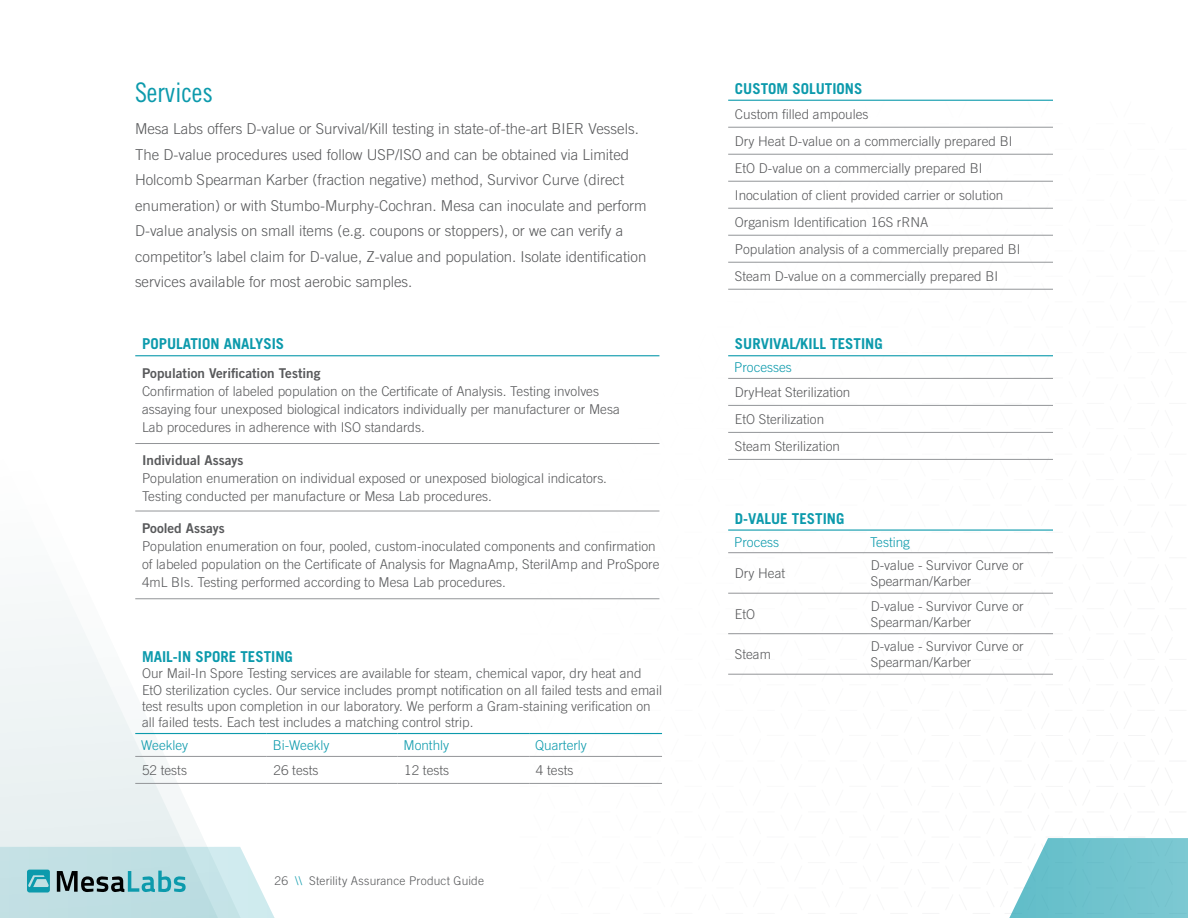
<style>
.page{position:relative;width:1188px;height:918px;background:#fff}
.page>*{position:absolute;margin:0;border:0;box-sizing:border-box;transform-origin:0 0}
.t1{font:27px "Trade Gothic Cond Eighteen";color:#0c9aac}
.t2{font:300 15px/25.5px "Trade Gothic";color:#58595b}
.t3{font:700 15px "Trade Gothic";color:#0c9aac}
.t4{font:300 13.5px/27px "Trade Gothic";color:#58595b}
.t5{font:13.5px "Trade Gothic Bold Two";color:#58595b}
.t6{font:300 13.5px "Trade Gothic";color:#0c9aac}
.t7{font:300 12px "Trade Gothic";letter-spacing:.01em;color:#58595b}
.s1{color:#0c9aac}
</style>
<div class="page">
<svg style="left:766px;top:126px;width:287px;height:163px"></svg>
<svg style="left:519px;top:355px;width:534px;height:104px"></svg>
<svg style="left:519px;top:510px;width:329px;height:273px"></svg>
<svg style="left:848px;top:529px;width:205px;height:145px"></svg>
<svg style="left:0;top:356px;width:342px;height:491px"></svg>
<svg style="left:0;top:847px;width:275px;height:71px;background:#b7d8dc"></svg>
<hr style="left:728px;top:127px;width:325px;height:1px;background:#939598">
<hr style="left:728px;top:100px;width:325px;height:1px;background:#0c9aac">
<hr style="left:728px;top:154px;width:325px;height:1px;background:#939598">
<hr style="left:728px;top:181px;width:325px;height:1px;background:#939598">
<hr style="left:728px;top:208px;width:325px;height:1px;background:#939598">
<hr style="left:728px;top:235px;width:325px;height:1px;background:#939598">
<hr style="left:728px;top:262px;width:325px;height:1px;background:#939598">
<hr style="left:728px;top:289px;width:325px;height:1px;background:#939598">
<hr style="left:728px;top:355px;width:325px;height:1px;background:#0c9aac">
<hr style="left:728px;top:378px;width:325px;height:1px;background:#939598">
<hr style="left:728px;top:405px;width:325px;height:1px;background:#939598">
<hr style="left:728px;top:432px;width:325px;height:1px;background:#939598">
<hr style="left:728px;top:459px;width:325px;height:1px;background:#939598">
<hr style="left:728px;top:530px;width:136px;height:1px;background:#0c9aac">
<hr style="left:864px;top:530px;width:189px;height:1px;background:#0c9aac">
<hr style="left:728px;top:552px;width:136px;height:1px;background:#939598">
<hr style="left:864px;top:552px;width:189px;height:1px;background:#939598">
<hr style="left:728px;top:593px;width:136px;height:1px;background:#939598">
<hr style="left:864px;top:593px;width:189px;height:1px;background:#939598">
<hr style="left:728px;top:633px;width:136px;height:1px;background:#939598">
<hr style="left:864px;top:633px;width:189px;height:1px;background:#939598">
<hr style="left:728px;top:674px;width:136px;height:1px;background:#939598">
<hr style="left:864px;top:674px;width:189px;height:1px;background:#939598">
<hr style="left:135px;top:443px;width:524px;height:1px;background:#939598">
<hr style="left:135px;top:355px;width:524px;height:1px;background:#0c9aac">
<hr style="left:135px;top:511px;width:524px;height:1px;background:#939598">
<hr style="left:135px;top:599px;width:524px;height:1px;background:#939598">
<hr style="left:135px;top:733px;width:132px;height:1px;background:#0c9aac">
<hr style="left:267px;top:733px;width:130px;height:1px;background:#0c9aac">
<hr style="left:397px;top:733px;width:132px;height:1px;background:#0c9aac">
<hr style="left:529px;top:733px;width:133px;height:1px;background:#0c9aac">
<hr style="left:135px;top:756px;width:132px;height:1px;background:#939598">
<hr style="left:267px;top:756px;width:130px;height:1px;background:#939598">
<hr style="left:397px;top:756px;width:132px;height:1px;background:#939598">
<hr style="left:529px;top:756px;width:133px;height:1px;background:#939598">
<hr style="left:135px;top:783px;width:132px;height:1px;background:#939598">
<hr style="left:267px;top:783px;width:130px;height:1px;background:#939598">
<hr style="left:397px;top:783px;width:132px;height:1px;background:#939598">
<hr style="left:529px;top:783px;width:133px;height:1px;background:#939598">
<svg style="left:987px;top:838px;width:201px;height:80px"></svg>
<h1 class="t1" style="left:135px;top:77px;width:80px">Services</h1>
<p class="t2" style="left:135px;top:116px;width:513px">Mesa Labs offers D-value or Survival/Kill testing in state-of-the-art BIER Vessels.<br>The D-value procedures used follow USP/ISO and can be obtained via Limited Holcomb Spearman Karber (fraction negative) method, Survivor Curve (direct enumeration) or with Stumbo-Murphy-Cochran. Mesa can inoculate and perform D-value analysis on small items (e.g. coupons or stoppers), or we can verify a competitor’s label claim for D-value, Z-value and population. Isolate identification services available for most aerobic samples.</p>
<p class="t3" style="left:142px;top:335px;width:144px">POPULATION ANALYSIS</p>
<p class="t5" style="left:142px;top:365px;width:180px">Population Verification Testing</p>
<p class="t4" style="left:142px;top:382px;width:479px;line-height:18px">Confirmation of labeled population on the Certificate of Analysis. Testing involves assaying four unexposed biological indicators individually per manufacturer or Mesa<br>Lab procedures in adherence with ISO standards.</p>
<p class="t5" style="left:142px;top:452px;width:103px">Individual Assays</p>
<p class="t4" style="left:142px;top:469px;width:467px;line-height:18px">Population enumeration on individual exposed or unexposed biological indicators.<br>Testing conducted per manufacture or Mesa Lab procedures.</p>
<p class="t5" style="left:142px;top:520px;width:84px">Pooled Assays</p>
<p class="t4" style="left:142px;top:537px;width:519px;line-height:18px">Population enumeration on four, pooled, custom-inoculated components and confirmation of labeled population on the Certificate of Analysis for MagnaAmp, SterilAmp and ProSpore<br>4mL BIs. Testing performed according to Mesa Lab procedures.</p>
<p class="t3" style="left:142px;top:648px;width:152px">MAIL-IN SPORE TESTING</p>
<p class="t4" style="left:142px;top:665px;width:522px;line-height:16.2px">Our Mail-In Spore Testing services are available for steam, chemical vapor, dry heat and EtO sterilization cycles. Our service includes prompt notification on all failed tests and email test results upon completion in our laboratory. We perform a Gram-staining verification on all failed tests. Each test includes a matching control strip.</p>
<p class="t6" style="left:141px;top:737px;width:48px">Weekley</p>
<p class="t6" style="left:273px;top:737px;width:58px">Bi-Weekly</p>
<p class="t6" style="left:403px;top:737px;width:47px">Monthly</p>
<p class="t6" style="left:535px;top:737px;width:53px">Quarterly</p>
<p class="t4" style="left:142px;top:757px;width:47px">52 tests</p>
<p class="t4" style="left:274px;top:757px;width:47px">26 tests</p>
<p class="t4" style="left:404px;top:757px;width:47px">12 tests</p>
<p class="t4" style="left:536px;top:757px;width:39px">4 tests</p>
<p class="t7" style="left:274px;top:874px;width:211px">26 <span class="s1">\\</span> Sterility Assurance Product Guide</p>
<p class="t3" style="left:735px;top:79px;width:129px">CUSTOM SOLUTIONS</p>
<p class="t4" style="left:735px;top:101px;width:287px">Custom filled ampoules<br>Dry Heat D-value on a commercially prepared BI EtO D-value on a commercially prepared BI Inoculation of client provided carrier or solution Organism Identification 16S rRNA<br>Population analysis of a commercially prepared BI Steam D-value on a commercially prepared BI</p>
<p class="t3" style="left:735px;top:335px;width:149px">SURVIVAL/KILL TESTING</p>
<p class="t6" style="left:734px;top:360px;width:59px">Processes</p>
<p class="t4" style="left:735px;top:379px;width:117px">DryHeat Sterilization<br>EtO Sterilization<br>Steam Sterilization</p>
<p class="t3" style="left:735px;top:509px;width:111px">D-VALUE TESTING</p>
<p class="t6" style="left:734px;top:534px;width:46px">Process</p>
<p class="t6" style="left:870px;top:534px;width:42px">Testing</p>
<p class="t4" style="left:735px;top:560px;width:52px">Dry Heat</p>
<p class="t4" style="left:871px;top:557px;width:154px;line-height:16.2px">D-value - Survivor Curve or<br>Spearman/Karber</p>
<p class="t4" style="left:735px;top:600px;width:22px">EtO</p>
<p class="t4" style="left:871px;top:598px;width:154px;line-height:16.2px">D-value - Survivor Curve or<br>Spearman/Karber</p>
<p class="t4" style="left:735px;top:641px;width:38px">Steam</p>
<p class="t4" style="left:871px;top:638px;width:154px;line-height:16.2px">D-value - Survivor Curve or<br>Spearman/Karber</p>
</div>
